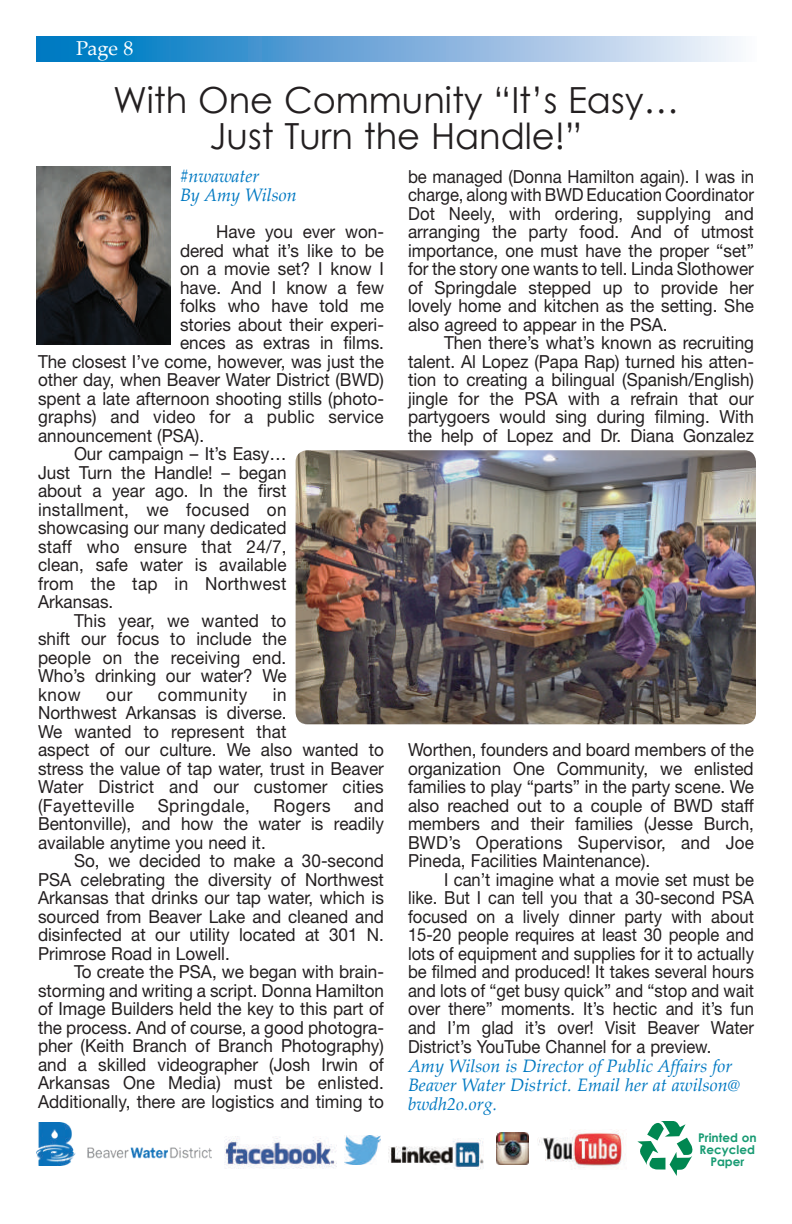
<style>
.page{position:relative;width:792px;height:1224px;background:#fff}
.page>*{position:absolute;margin:0;border:0;box-sizing:border-box;transform-origin:0 0}
.t1{font:36px/36px "Century Gothic";color:#231f20;text-align:center}
.t2{font:20px "Palatino Linotype";color:#fff}
.t3{font:18px/18.4px "Helvetica Neue";color:#231f20;text-align:justify;scale:.95 1}
.t4{font:18px/18.6px "Helvetica Neue";color:#231f20;text-align:justify;scale:.92 1}
.t5{font:18px/18.6px "Helvetica Neue";color:#231f20;text-align:justify;scale:.93 1}
.t6{font:italic 18px/19px "Palatino Linotype";color:#0079c2}
.t7{font:18px "Helvetica Neue";letter-spacing:.02em;color:#231f20;scale:.95 1}
.t8{font:18px "Helvetica Neue";letter-spacing:.03em;color:#231f20;scale:.95 1}
.t9{font:700 12px/12px "Century Gothic";color:#189b73;text-align:center}
</style>
<div class="page">
<div style="left:36px;top:36px;width:720px;height:26px;background:linear-gradient(to right,#006ebe,#fcf1fa)"></div>
<img style="left:36px;top:1122px;width:175px;height:44px">
<img style="left:224px;top:1137px;width:113px;height:32px">
<img style="left:345px;top:1135px;width:36px;height:29px">
<img style="left:497px;top:1133px;width:31px;height:31px">
<img style="left:388px;top:1138px;width:95px;height:31px">
<img style="left:538px;top:1129px;width:86px;height:41px">
<svg style="left:637px;top:1121px;width:56px;height:55px"></svg>
<img style="left:296px;top:450px;width:460px;height:274px">
<img style="left:36px;top:167px;width:135px;height:178px">
<p class="t2" style="left:76px;top:34px;width:59px">Page 8</p>
<h1 class="t1" style="left:113px;top:81px;width:567px">With One Community “It’s Easy…<br>Just Turn the Handle!”</h1>
<p class="t6" style="left:180px;top:165px;width:118px">#nwawater<br>By Amy Wilson</p>
<p class="t3" style="left:216px;top:222px;width:178px">Have you ever won-</p>
<p class="t3" style="left:180px;top:241px;width:216px">dered what it’s like to be</p>
<p class="t3" style="left:180px;top:259px;width:216px">on a movie set? I know I</p>
<p class="t3" style="left:180px;top:278px;width:216px">have. And I know a few</p>
<p class="t3" style="left:180px;top:296px;width:216px">folks who have told me</p>
<p class="t3" style="left:180px;top:315px;width:216px">stories about their experi-</p>
<p class="t3" style="left:180px;top:333px;width:216px">ences as extras in films.</p>
<p class="t3" style="left:38px;top:352px;width:366px">The closest I’ve come, however, was just the</p>
<p class="t3" style="left:38px;top:370px;width:366px">other day, when Beaver Water District (BWD)</p>
<p class="t3" style="left:38px;top:389px;width:366px">spent a late afternoon shooting stills (photo-</p>
<p class="t3" style="left:38px;top:407px;width:366px">graphs) and video for a public service</p>
<p class="t3" style="left:38px;top:426px;width:176px">announcement (PSA).</p>
<p class="t3" style="left:74px;top:444px;width:225px">Our campaign – It’s Easy…</p>
<p class="t3" style="left:38px;top:463px;width:263px">Just Turn the Handle! – began</p>
<p class="t3" style="left:38px;top:481px;width:263px">about a year ago. In the first</p>
<p class="t7" style="left:38px;top:499px;width:263px">installment, we focused on</p>
<p class="t3" style="left:38px;top:518px;width:263px">showcasing our many dedicated</p>
<p class="t3" style="left:38px;top:537px;width:263px">staff who ensure that 24/7,</p>
<p class="t3" style="left:38px;top:555px;width:263px">clean, safe water is available</p>
<p class="t7" style="left:38px;top:573px;width:263px">from the tap in Northwest</p>
<p class="t3" style="left:38px;top:592px;width:81px">Arkansas.</p>
<p class="t3" style="left:74px;top:611px;width:225px">This year, we wanted to</p>
<p class="t3" style="left:38px;top:629px;width:263px">shift our focus to include the</p>
<p class="t3" style="left:38px;top:648px;width:263px">people on the receiving end.</p>
<p class="t3" style="left:38px;top:666px;width:263px">Who’s drinking our water? We</p>
<p class="t3" style="left:38px;top:685px;width:47px">know</p>
<p class="t3" style="left:106px;top:685px;width:29px">our</p>
<p class="t8" style="left:158px;top:684px;width:95px">community</p>
<p class="t5" style="left:408px;top:167px;width:374px">be managed (Donna Hamilton again). I was in charge, along with BWD Education Coordinator Dot Neely, with ordering, supplying and arranging the party food. And of utmost importance, one must have the proper “set” for the story one wants to tell. Linda Slothower of Springdale stepped up to provide her lovely home and kitchen as the setting. She also agreed to appear in the PSA.</p>
<p class="t3" style="left:408px;top:333px;width:366px;text-indent:36px">Then there’s what’s known as recruiting talent. Al Lopez (Papa Rap) turned his atten&shy;tion to creating a bilingual (Spanish/English) jingle for the PSA with a refrain that our partygoers would sing during filming. With the help of Lopez and Dr. Diana Gonzalez</p>
<p class="t3" style="left:38px;top:685px;width:366px;text-align:left;text-indent:235px">in<br>Northwest Arkansas is diverse.<br>We wanted to represent that<br>aspect of our culture. We also wanted to stress the value of tap water, trust in Beaver<br>Water District and our customer cities (Fayetteville</p>
<p class="t3" style="left:408px;top:740px;width:366px">Worthen, founders and board members of the organization One Community, we enlisted families to play “parts” in the party scene. We also reached out to a couple of BWD staff members and their families (Jesse Burch, BWD’s Operations Supervisor, and Joe Pineda, Facilities Maintenance).</p>
<p class="t4" style="left:408px;top:870px;width:378px;text-indent:36px">I can’t imagine what a movie set must be like. But I can tell you that a 30-second PSA focused on a lively dinner party with about 15-20 people requires at least 30 people and lots of equipment and supplies for it to actually be filmed and produced! It takes several hours and lots of “get busy quick” and “stop and wait over there” moments. It’s hectic and it’s fun and I’m glad it’s over! Visit Beaver Water District’s YouTube Channel for a preview.</p>
<p class="t6" style="left:408px;top:1055px;width:334px">Amy Wilson is Director of Public Affairs for<br>Beaver Water District. Email her at awilson@ bwdh2o.org.</p>
<p class="t8" style="left:158px;top:795px;width:98px">Springdale,</p>
<p class="t3" style="left:273px;top:796px;width:62px">Rogers</p>
<p class="t3" style="left:38px;top:796px;width:366px;text-indent:316px">and Bentonville), and how the water is readily available anytime you need it.</p>
<p class="t3" style="left:38px;top:851px;width:366px;text-indent:36px">So, we decided to make a 30-second PSA celebrating the diversity of Northwest Arkansas that drinks our tap water, which is sourced from Beaver Lake and cleaned and disinfected at our utility located at 301 N.<br>Primrose Road in Lowell.</p>
<p class="t3" style="left:38px;top:962px;width:366px;text-indent:36px">To create the PSA, we began with brain&shy;storming and writing a script. Donna Hamilton of Image Builders held the key to this part of the process. And of course, a good photogra&shy;pher (Keith Branch of Branch Photography) and a skilled videographer (Josh Irwin of Arkansas One Media) must be enlisted.<br>Additionally, there are logistics and timing to</p>
<p class="t9" style="left:698px;top:1131px;width:60px">Printed on<br>Recycled<br>Paper</p>
</div>
